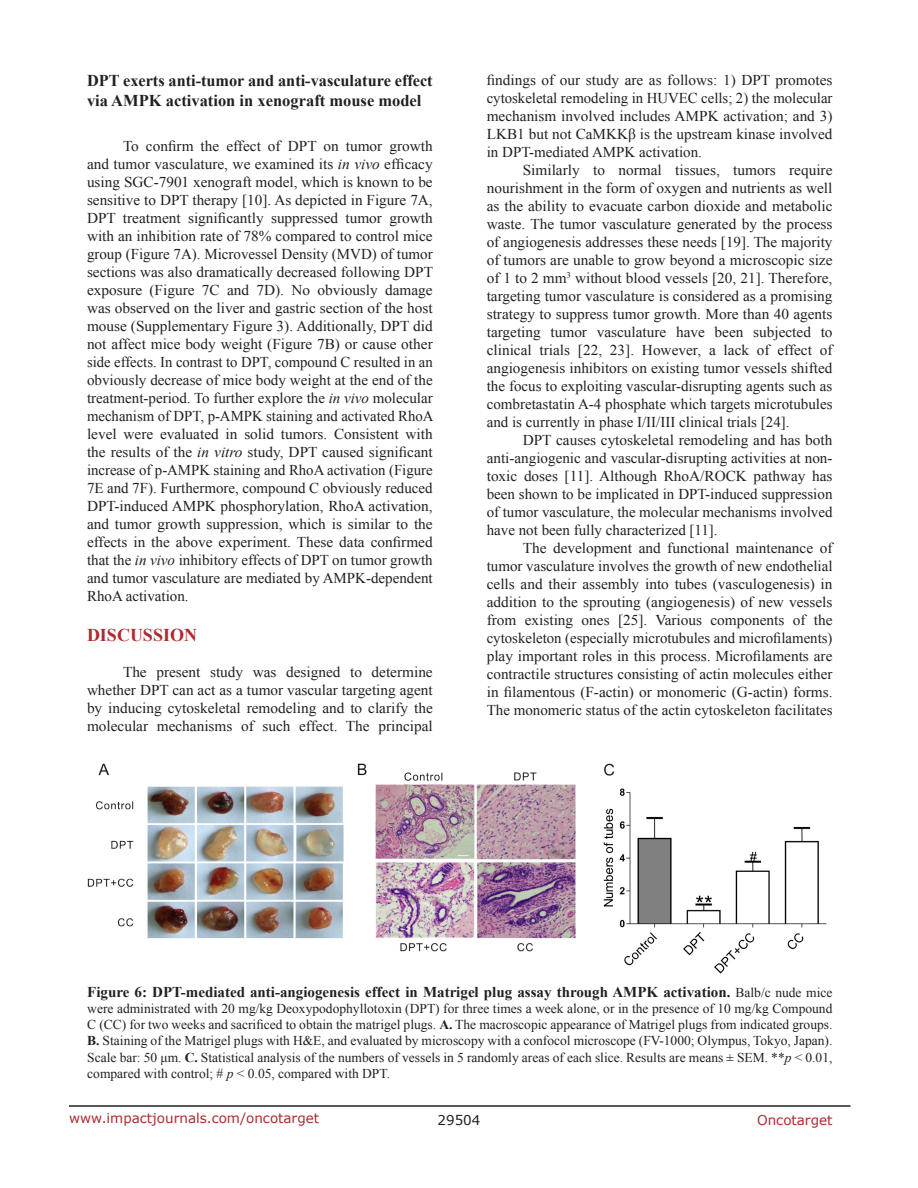
<style>
.page{position:relative;width:918px;height:1188px;background:#fff}
.page>*{position:absolute;margin:0;border:0;box-sizing:border-box;transform-origin:0 0}
.Heading{font:700 18px "Times New Roman";color:#ac2b31}
.SubHeading{font:700 16.5px/19.8px "Times New Roman";color:#221f22}
.BodyText{font:15px/18px "Times New Roman";color:#221f22;text-align:justify}
.FigureText{font:700 15px "Times New Roman";color:#221f22}
.FigureText-2{font:13.5px/16.2px "Times New Roman";color:#221f22;text-align:justify}
.t1{font:13.5px "Verdana";color:#ac2b31}
.t2{font:13.5px "Verdana";color:#221f22}
.s1{font-style:italic}
.s2{color:#231f20}
.s3{font-weight:400;font-size:13.5px}
.s4{font-weight:700}
</style>
<div class="page">
<hr style="left:69px;top:1105px;width:781px;height:2px;background:#231f20">
<img style="left:87px;top:763px;width:740px;height:211px">
<p class="SubHeading" style="left:87px;top:70px;width:347px">DPT exerts anti-tumor and anti-vasculature effect via AMPK activation in xenograft mouse model</p>
<p class="BodyText" style="left:87px;top:137px;width:348px;text-indent:36px">To confirm the effect of DPT on tumor growth and tumor vasculature, we examined its <span class="s1">in vivo</span> efficacy using SGC-7901 xenograft model, which is known to be sensitive to DPT therapy [10]. As depicted in Figure 7A, DPT treatment significantly suppressed tumor growth with an inhibition rate of 78% compared to control mice group (Figure 7A). Microvessel Density (MVD) of tumor sections was also dramatically decreased following DPT exposure (Figure 7C and 7D). <span class="s2">No obviously damage was observed on the liver and gastric section of the host mouse (Supplementary Figure 3).</span> Additionally, DPT did not affect mice body weight (Figure 7B) or cause other side effects. In contrast to DPT, compound C resulted in an obviously decrease of mice body weight at the end of the treatment-period. To further explore the <span class="s1">in vivo</span> molecular mechanism of DPT, p-AMPK staining and activated RhoA level were evaluated in solid tumors. Consistent with the results of the <span class="s1">in vitro</span> study, DPT caused significant increase of p-AMPK staining and RhoA activation (Figure 7E and 7F). Furthermore, compound C obviously reduced DPT-induced AMPK phosphorylation, RhoA activation, and tumor growth suppression, which is similar to the effects in the above experiment. These data confirmed that the <span class="s1">in vivo</span> inhibitory effects of DPT on tumor growth and tumor vasculature are mediated by AMPK-dependent RhoA activation.</p>
<p class="Heading" style="left:87px;top:622px;width:112px">DISCUSSION</p>
<p class="BodyText" style="left:87px;top:662px;width:347px;text-indent:36px">The present study was designed to determine whether DPT can act as a tumor vascular targeting agent by inducing cytoskeletal remodeling and to clarify the molecular mechanisms of such effect. The principal</p>
<p class="BodyText" style="left:487px;top:71px;width:347px">findings of our study are as follows: 1) DPT promotes cytoskeletal remodeling in HUVEC cells; 2) the molecular mechanism involved includes AMPK activation; and 3)<br>LKB1 but not CaMKKβ is the upstream kinase involved in DPT-mediated AMPK activation.</p>
<p class="BodyText" style="left:487px;top:161px;width:347px;text-indent:36px">Similarly to normal tissues, tumors require nourishment in the form of oxygen and nutrients as well as the ability to evacuate carbon dioxide and metabolic waste. The tumor vasculature generated by the process of angiogenesis addresses these needs [19]. The majority of tumors are unable to grow beyond a microscopic size of 1 to 2 mm<sup>3</sup> without blood vessels [20, 21]. Therefore, targeting tumor vasculature is considered as a promising strategy to suppress tumor growth. More than 40 agents targeting tumor vasculature have been subjected to clinical trials [22, 23]. However, a lack of effect of angiogenesis inhibitors on existing tumor vessels shifted the focus to exploiting vascular-disrupting agents such as combretastatin A-4 phosphate which targets microtubules and is currently in phase I/II/III clinical trials [24].</p>
<p class="BodyText" style="left:487px;top:431px;width:347px;text-indent:36px">DPT causes cytoskeletal remodeling and has both anti-angiogenic and vascular-disrupting activities at non&shy;toxic doses [11]. Although RhoA/ROCK pathway has been shown to be implicated in DPT-induced suppression of tumor vasculature, the molecular mechanisms involved have not been fully characterized [11].</p>
<p class="BodyText" style="left:487px;top:539px;width:347px;text-indent:36px">The development and functional maintenance of tumor vasculature involves the growth of new endothelial cells and their assembly into tubes (vasculogenesis) in addition to the sprouting (angiogenesis) of new vessels from existing ones [25]. Various components of the cytoskeleton (especially microtubules and microfilaments) play important roles in this process. Microfilaments are contractile structures consisting of actin molecules either in filamentous (F-actin) or monomeric (G-actin) forms.<br>The monomeric status of the actin cytoskeleton facilitates</p>
<p class="FigureText" style="left:87px;top:981px;width:747px">Figure 6: DPT-mediated anti-angiogenesis effect in Matrigel plug assay through AMPK activation. <span class="s3">Balb/c nude mice</span></p>
<p class="FigureText-2" style="left:87px;top:1000px;width:747px">were administrated with 20 mg/kg Deoxypodophyllotoxin (DPT) for three times a week alone, or in the presence of 10 mg/kg Compound C (CC) for two weeks and sacrificed to obtain the matrigel plugs. <span class="s4">A.</span> The macroscopic appearance of Matrigel plugs from indicated groups.<br><span class="s4">B.</span> Staining of the Matrigel plugs with H&amp;E, and evaluated by microscopy with a confocol microscope (FV-1000; Olympus, Tokyo, Japan).<br>Scale bar: 50 μm. <span class="s4">C.</span> Statistical analysis of the numbers of vessels in 5 randomly areas of each slice. Results are means ± SEM. **<span class="s1">p</span> &lt; 0.01, compared with control; # <span class="s1">p</span> &lt; 0.05, compared with DPT.</p>
<p class="t1" style="left:69px;top:1109px;width:252px">www.impactjournals.com/oncotarget</p>
<p class="t2" style="left:438px;top:1111px;width:44px">29504</p>
<p class="t1" style="left:757px;top:1111px;width:77px">Oncotarget</p>
</div>
